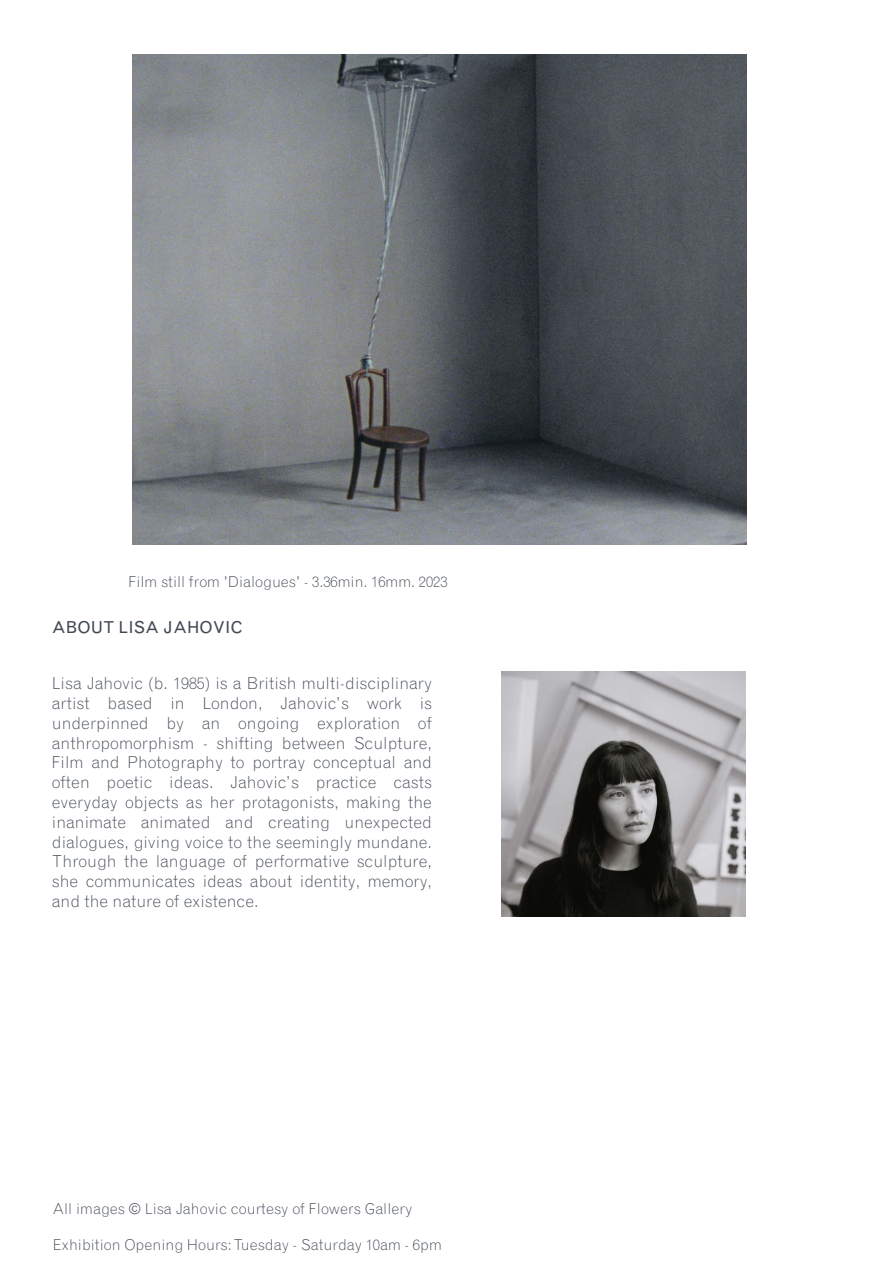
<style>
.page{position:relative;width:893px;height:1263px;background:#fff}
.page>*{position:absolute;margin:0;border:0;box-sizing:border-box;transform-origin:0 0}
.t1{font:300 16.5px/19.8px "Grotesque MT Std";color:#434a55;text-align:justify}
.t2{font:16.5px "Grotesque MT Std";color:#434a55}
.t3{font:300 15px "Grotesque MT Std";color:#434a55}
</style>
<div class="page">
<img style="left:132px;top:54px;width:615px;height:491px">
<img style="left:501px;top:671px;width:244px;height:245px">
<p class="t3" style="left:129px;top:573px;width:321px">Film still from 'Dialogues' - 3.36min. 16mm. 2023</p>
<p class="t2" style="left:52px;top:617px;width:192px">ABOUT LISA JAHOVIC</p>
<p class="t1" style="left:52px;top:673px;width:382px">Lisa Jahovic (b. 1985) is a British multi-disciplinary artist based in London, Jahovic’s work is underpinned by an ongoing exploration of anthropomorphism - shifting between Sculpture, Film and Photography to portray conceptual and often poetic ideas. Jahovic’s practice casts everyday objects as her protagonists, making the inanimate animated and creating unexpected dialogues, giving voice to the seemingly mundane.<br>Through the language of performative sculpture, she communicates ideas about identity, memory, and the nature of existence.</p>
<p class="t3" style="left:53px;top:1199px;width:361px">All images © Lisa Jahovic courtesy of Flowers Gallery</p>
<p class="t3" style="left:53px;top:1235px;width:390px">Exhibition Opening Hours: Tuesday - Saturday 10am - 6pm</p>
</div>
